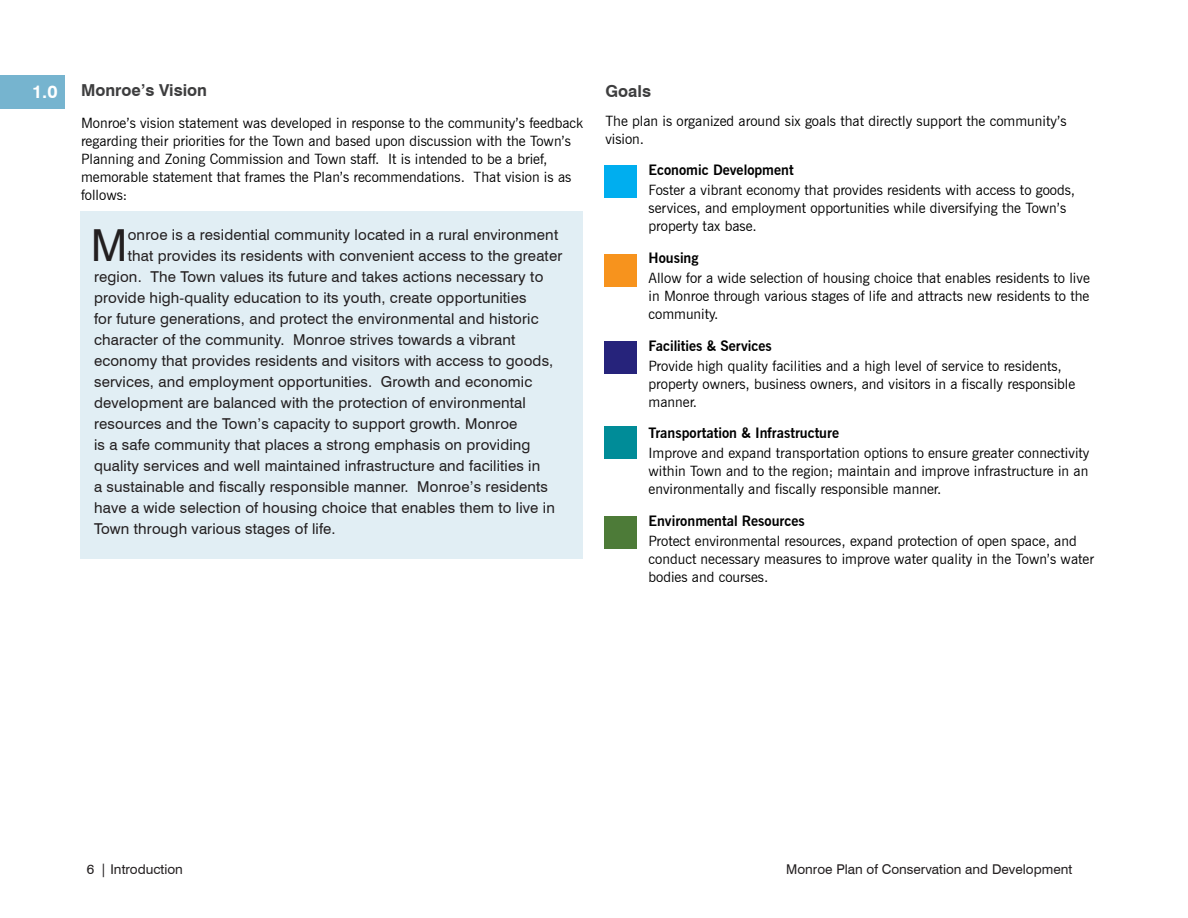
<style>
.page{position:relative;width:1188px;height:918px;background:#fff}
.page>*{position:absolute;margin:0;border:0;box-sizing:border-box;transform-origin:0 0}
.BodyText{font:44.25px "Swiss 721 BT";color:#231f20}
.t1{font:700 18px "Swiss 721 BT";color:#fff}
.BodyText-2{font:700 16.5px "Swiss 721 BT";color:#3e3e3f}
.BodyText-3{font:15px "Swiss 721 BT";letter-spacing:.01em;color:#231f20}
.BodyText-4{font:14.25px/18px "News Gothic BT";color:#000}
.BodyText-5{font:700 14.25px "News Gothic BT";color:#000}
.t2{font:13.5px "Swiss 721 BT";color:#231f20}
</style>
<div class="page">
<div style="left:0;top:76px;width:65px;height:33px;background:#76b4cf"></div>
<div style="left:604px;top:254px;width:33px;height:32px;background:#f7931d"></div>
<div style="left:604px;top:427px;width:33px;height:32px;background:#008c98"></div>
<div style="left:604px;top:341px;width:33px;height:33px;background:#26237b"></div>
<div style="left:604px;top:165px;width:33px;height:32px;background:#00aeef"></div>
<div style="left:604px;top:516px;width:33px;height:33px;background:#4d7b38"></div>
<div style="left:80px;top:212px;width:503px;height:347px;background:#e1eef4"></div>
<p class="BodyText-2" style="left:81px;top:80px;width:128px">Monroe’s Vision</p>
<p class="BodyText-4" style="left:81px;top:114px;width:504px">Monroe’s vision statement was developed in response to the community’s feedback regarding their priorities for the Town and based upon discussion with the Town’s Planning and Zoning Commission and Town staff. It is intended to be a brief, memorable statement that frames the Plan’s recommendations. That vision is as follows:</p>
<p class="BodyText" style="left:91px;top:219px;width:38px">M</p>
<p class="BodyText-3" style="left:128px;top:226px;width:432px">onroe is a residential community located in a rural environment</p>
<p class="t1" style="left:32px;top:81px;width:27px">1.0</p>
<p class="BodyText-2" style="left:605px;top:81px;width:47px">Goals</p>
<p class="BodyText-4" style="left:605px;top:112px;width:463px">The plan is organized around six goals that directly support the community’s vision.</p>
<p class="BodyText-5" style="left:649px;top:162px;width:147px">Economic Development</p>
<p class="BodyText-4" style="left:649px;top:181px;width:428px">Foster a vibrant economy that provides residents with access to goods, services, and employment opportunities while diversifying the Town’s property tax base.</p>
<p class="BodyText-5" style="left:649px;top:249px;width:52px">Housing</p>
<p class="BodyText-4" style="left:649px;top:269px;width:443px;text-align:justify">Allow for a wide selection of housing choice that enables residents to live in Monroe through various stages of life and attracts new residents to the community.</p>
<p class="BodyText-5" style="left:649px;top:337px;width:125px">Facilities &amp; Services</p>
<p class="BodyText-4" style="left:649px;top:357px;width:428px">Provide high quality facilities and a high level of service to residents, property owners, business owners, and visitors in a fiscally responsible manner.</p>
<p class="BodyText-5" style="left:649px;top:425px;width:192px">Transportation &amp; Infrastructure</p>
<p class="BodyText-4" style="left:649px;top:444px;width:442px;text-align:justify">Improve and expand transportation options to ensure greater connectivity within Town and to the region; maintain and improve infrastructure in an environmentally and fiscally responsible manner.</p>
<p class="BodyText-5" style="left:649px;top:512px;width:158px">Environmental Resources</p>
<p class="BodyText-4" style="left:649px;top:532px;width:447px">Protect environmental resources, expand protection of open space, and conduct necessary measures to improve water quality in the Town’s water bodies and courses.</p>
<p class="BodyText-3" style="left:128px;top:247px;width:436px">that provides its residents with convenient access to the greater</p>
<p class="BodyText-3" style="left:94px;top:268px;width:451px">region. The Town values its future and takes actions necessary to</p>
<p class="BodyText-3" style="left:94px;top:289px;width:434px">provide high-quality education to its youth, create opportunities</p>
<p class="BodyText-3" style="left:94px;top:310px;width:446px">for future generations, and protect the environmental and historic</p>
<p class="BodyText-3" style="left:94px;top:331px;width:423px">character of the community. Monroe strives towards a vibrant</p>
<p class="BodyText-3" style="left:94px;top:352px;width:461px">economy that provides residents and visitors with access to goods,</p>
<p class="BodyText-3" style="left:94px;top:373px;width:440px">services, and employment opportunities. Growth and economic</p>
<p class="BodyText-3" style="left:94px;top:394px;width:433px">development are balanced with the protection of environmental</p>
<p class="BodyText-3" style="left:94px;top:415px;width:425px">resources and the Town’s capacity to support growth. Monroe</p>
<p class="BodyText-3" style="left:94px;top:436px;width:438px">is a safe community that places a strong emphasis on providing</p>
<p class="BodyText-3" style="left:94px;top:457px;width:448px">quality services and well maintained infrastructure and facilities in</p>
<p class="BodyText-3" style="left:94px;top:478px;width:455px">a sustainable and fiscally responsible manner. Monroe’s residents</p>
<p class="BodyText-3" style="left:94px;top:499px;width:462px">have a wide selection of housing choice that enables them to live in</p>
<p class="BodyText-3" style="left:94px;top:520px;width:243px">Town through various stages of life.</p>
<p class="t2" style="left:87px;top:861px;width:98px">6 | Introduction</p>
<p class="t2" style="left:786px;top:861px;width:287px">Monroe Plan of Conservation and Development</p>
</div>
